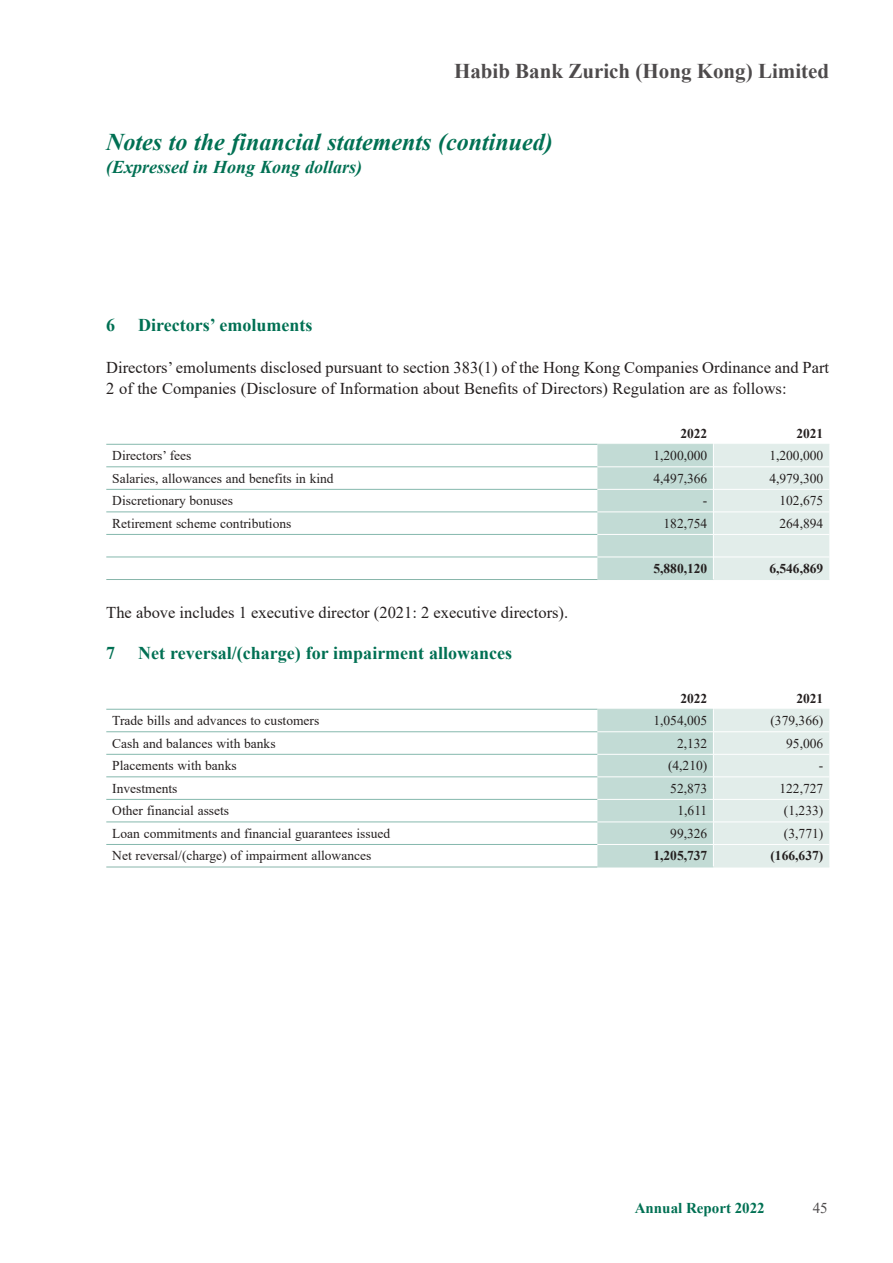
<style>
.page{position:relative;width:893px;height:1263px;background:#fff}
.page>*{position:absolute;margin:0;border:0;box-sizing:border-box;transform-origin:0 0}
.t1{font:italic 700 24px "Times New Roman";color:#007053}
.t2{font:700 21px "Times New Roman";color:#4e4b4c}
.t3{font:700 18px "Times New Roman";color:#007053}
.t4{font:italic 700 18px "Times New Roman";color:#007053}
.t5{font:16.5px/21.6px "Times New Roman";color:#241f1f}
.t6{font:700 15px "Times New Roman";color:#007053}
.t7{font:15px "Times New Roman";color:#4e4b4c}
.t8{font:13.5px "Times New Roman";color:#241f1f}
.t9{font:700 13.5px "Times New Roman";color:#241f1f}
</style>
<div class="page">
<hr style="left:106px;top:444px;width:491px;height:1px;background:#85b8ad">
<hr style="left:106px;top:466px;width:491px;height:1px;background:#85b8ad">
<hr style="left:106px;top:489px;width:491px;height:1px;background:#85b8ad">
<hr style="left:106px;top:511px;width:491px;height:1px;background:#85b8ad">
<hr style="left:106px;top:534px;width:491px;height:1px;background:#85b8ad">
<hr style="left:106px;top:557px;width:491px;height:1px;background:#85b8ad">
<hr style="left:597px;top:579px;width:116px;height:1px;background:#c2dbd5">
<hr style="left:713px;top:579px;width:116px;height:1px;background:#e2edea">
<svg style="left:597px;top:443px;width:232px;height:136px;background:#d3e4e0"></svg>
<hr style="left:597px;top:466px;width:116px;height:1px;background:#fff">
<hr style="left:597px;top:489px;width:116px;height:1px;background:#fff">
<hr style="left:597px;top:511px;width:116px;height:1px;background:#fff">
<hr style="left:597px;top:534px;width:116px;height:1px;background:#fff">
<hr style="left:597px;top:557px;width:116px;height:1px;background:#fff">
<hr style="left:714px;top:466px;width:115px;height:1px;background:#fff">
<hr style="left:714px;top:489px;width:115px;height:1px;background:#fff">
<hr style="left:714px;top:511px;width:115px;height:1px;background:#fff">
<hr style="left:714px;top:534px;width:115px;height:1px;background:#fff">
<hr style="left:714px;top:557px;width:115px;height:1px;background:#fff">
<hr style="left:106px;top:579px;width:491px;height:1px;background:#89b6ab">
<hr style="left:106px;top:709px;width:491px;height:1px;background:#85b8ad">
<hr style="left:106px;top:731px;width:491px;height:1px;background:#85b8ad">
<hr style="left:106px;top:754px;width:491px;height:1px;background:#85b8ad">
<hr style="left:106px;top:776px;width:491px;height:1px;background:#85b8ad">
<hr style="left:106px;top:799px;width:491px;height:1px;background:#85b8ad">
<hr style="left:106px;top:821px;width:491px;height:1px;background:#85b8ad">
<hr style="left:106px;top:844px;width:491px;height:1px;background:#85b8ad">
<hr style="left:106px;top:867px;width:491px;height:1px;background:#89b6ab">
<hr style="left:597px;top:867px;width:116px;height:1px;background:#c2dbd5">
<svg style="left:597px;top:708px;width:232px;height:159px;background:#d4e5e0"></svg>
<hr style="left:714px;top:709px;width:115px;height:1px;background:#e2edea">
<hr style="left:713px;top:867px;width:116px;height:1px;background:#e2edea">
<h2 class="t2" style="left:454px;top:56px;width:377px">Habib Bank Zurich (Hong Kong) Limited</h2>
<h1 class="t1" style="left:106px;top:125px;width:448px">Notes to the financial statements (continued)</h1>
<h3 class="t4" style="left:106px;top:154px;width:257px">(Expressed in Hong Kong dollars)</h3>
<h3 class="t3" style="left:106px;top:312px;width:10px">6</h3>
<h3 class="t3" style="left:138px;top:312px;width:176px">Directors’ emoluments</h3>
<p class="t5" style="left:106px;top:356px;width:724px">Directors’ emoluments disclosed pursuant to section 383(1) of the Hong Kong Companies Ordinance and Part<br>2 of the Companies (Disclosure of Information about Benefits of Directors) Regulation are as follows:</p>
<p class="t9" style="left:680px;top:423px;width:28px">2022</p>
<p class="t9" style="left:796px;top:423px;width:28px">2021</p>
<p class="t8" style="left:112px;top:446px;width:81px">Directors’ fees</p>
<p class="t8" style="left:653px;top:446px;width:55px">1,200,000</p>
<p class="t8" style="left:769px;top:446px;width:55px">1,200,000</p>
<p class="t8" style="left:112px;top:469px;width:223px">Salaries, allowances and benefits in kind</p>
<p class="t8" style="left:653px;top:469px;width:55px">4,497,366</p>
<p class="t8" style="left:769px;top:469px;width:55px">4,979,300</p>
<p class="t8" style="left:112px;top:491px;width:122px">Discretionary bonuses</p>
<p class="t8" style="left:703px;top:491px;width:6px">-</p>
<p class="t8" style="left:779px;top:491px;width:45px">102,675</p>
<p class="t8" style="left:112px;top:514px;width:181px">Retirement scheme contributions</p>
<p class="t8" style="left:663px;top:514px;width:45px">182,754</p>
<p class="t8" style="left:779px;top:514px;width:45px">264,894</p>
<p class="t9" style="left:653px;top:558px;width:55px">5,880,120</p>
<p class="t9" style="left:769px;top:558px;width:55px">6,546,869</p>
<p class="t5" style="left:106px;top:601px;width:463px">The above includes 1 executive director (2021: 2 executive directors).</p>
<h3 class="t3" style="left:106px;top:640px;width:10px">7</h3>
<h3 class="t3" style="left:138px;top:640px;width:376px">Net reversal/(charge) for impairment allowances</h3>
<p class="t9" style="left:680px;top:688px;width:28px">2022</p>
<p class="t9" style="left:796px;top:688px;width:28px">2021</p>
<p class="t8" style="left:112px;top:711px;width:209px">Trade bills and advances to customers</p>
<p class="t8" style="left:653px;top:711px;width:55px">1,054,005</p>
<p class="t8" style="left:770px;top:711px;width:54px">(379,366)</p>
<p class="t8" style="left:112px;top:734px;width:165px">Cash and balances with banks</p>
<p class="t8" style="left:677px;top:734px;width:32px">2,132</p>
<p class="t8" style="left:786px;top:734px;width:39px">95,006</p>
<p class="t8" style="left:112px;top:756px;width:126px">Placements with banks</p>
<p class="t8" style="left:668px;top:756px;width:41px">(4,210)</p>
<p class="t8" style="left:819px;top:756px;width:6px">-</p>
<p class="t8" style="left:112px;top:779px;width:67px">Investments</p>
<p class="t8" style="left:670px;top:779px;width:39px">52,873</p>
<p class="t8" style="left:779px;top:779px;width:45px">122,727</p>
<p class="t8" style="left:112px;top:801px;width:118px">Other financial assets</p>
<p class="t8" style="left:677px;top:801px;width:31px">1,611</p>
<p class="t8" style="left:784px;top:801px;width:41px">(1,233)</p>
<p class="t8" style="left:112px;top:824px;width:279px">Loan commitments and financial guarantees issued</p>
<p class="t8" style="left:670px;top:824px;width:39px">99,326</p>
<p class="t8" style="left:784px;top:824px;width:41px">(3,771)</p>
<p class="t8" style="left:112px;top:846px;width:260px">Net reversal/(charge) of impairment allowances</p>
<p class="t9" style="left:653px;top:846px;width:55px">1,205,737</p>
<p class="t9" style="left:770px;top:846px;width:54px">(166,637)</p>
<p class="t6" style="left:635px;top:1197px;width:132px">Annual Report 2022</p>
<p class="t7" style="left:813px;top:1198px;width:16px">45</p>
</div>
